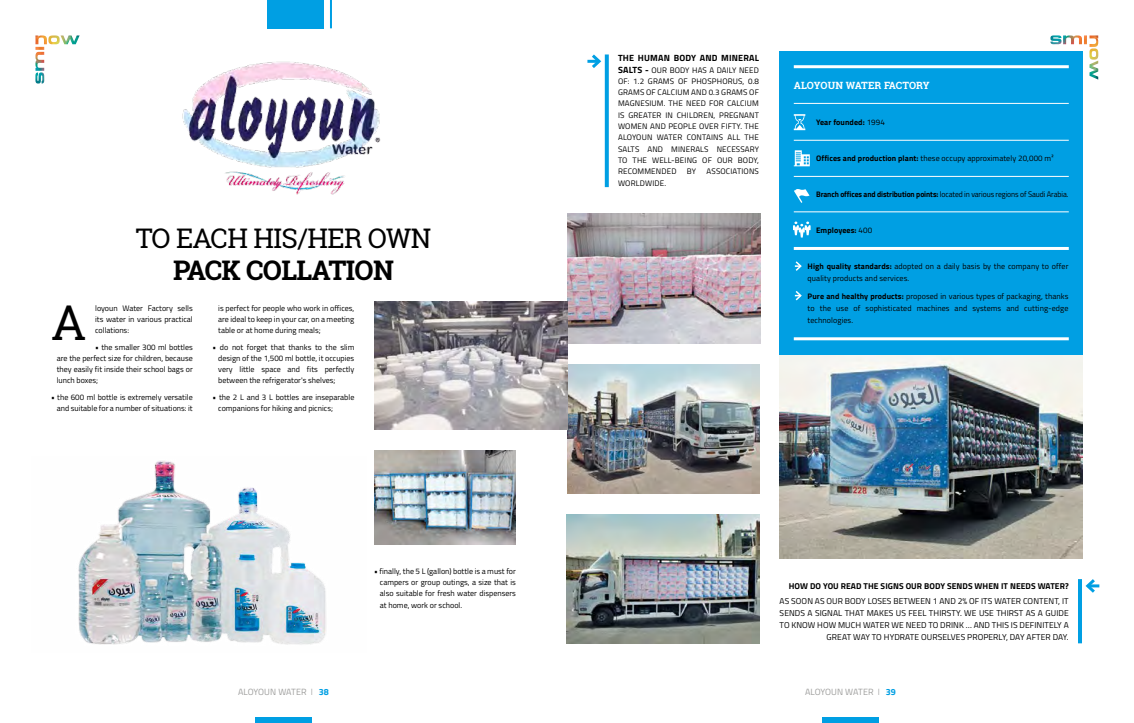
<style>
.page{position:relative;width:1134px;height:723px;background:#fff}
.page>*{position:absolute;margin:0;border:0;box-sizing:border-box;transform-origin:0 0}
.t1{font:48px "Roboto Slab";color:#000}
.t2{font:27px "Roboto Slab";letter-spacing:-.025em;color:#000}
.t3{font:700 27px "Roboto Slab";letter-spacing:-.025em;color:#000}
.t4{font:700 10px "Roboto Slab";letter-spacing:-.005em;color:#fff}
.t5{font:9px "Titillium Web";color:#9d9d9c}
.t6{font:700 9px "Titillium Web";letter-spacing:.02em;color:#000}
.t7{font:8.5px/12px "Titillium Web";letter-spacing:.01em;color:#000;text-align:right}
.t8{font:700 8.5px "Titillium Web";letter-spacing:.01em;color:#000}
.t9{font:8px/11px "Titillium Web";color:#000;text-align:justify}
.t10{font:8px "Titillium Web";color:#000;scale:.95 1}
.t11{font:700 8px "Titillium Web";letter-spacing:.01em;color:#000}
.t12{font:8px "Titillium Web";letter-spacing:.02em;color:#000}
.s1{font-weight:700;font-size:9px}
.s2{font-weight:400}
.s3{font-weight:700}
.s4{font-weight:300}
.s5{font-weight:700;color:#009fe3}
</style>
<div class="page">
<img style="left:1050px;top:35px;width:48px;height:25px">
<img style="left:35px;top:35px;width:45px;height:48px">
<div style="left:255px;top:717px;width:57px;height:6px;background:#009fe3"></div>
<div style="left:822px;top:717px;width:57px;height:6px;background:#009fe3"></div>
<div style="left:267px;top:0;width:57px;height:28px;background:#009fe3"></div>
<hr style="left:330px;top:0;width:2px;height:28px;background:#009fe3">
<hr style="left:1078px;top:579px;width:4px;height:64px;background:#009fe3">
<svg style="left:1085px;top:579px;width:14px;height:14px"></svg>
<svg style="left:605px;top:54px;width:4px;height:133px"></svg>
<svg style="left:587px;top:54px;width:15px;height:14px"></svg>
<img style="left:780px;top:354px;width:303px;height:204px">
<div style="left:780px;top:51px;width:303px;height:303px;background:#009fe3"></div>
<hr style="left:794px;top:65px;width:275px;height:3px;background:#fff">
<hr style="left:794px;top:103px;width:275px;height:1px;background:#fff">
<hr style="left:794px;top:140px;width:275px;height:1px;background:#fff">
<hr style="left:794px;top:176px;width:275px;height:1px;background:#fff">
<hr style="left:794px;top:212px;width:275px;height:1px;background:#fff">
<hr style="left:794px;top:247px;width:275px;height:3px;background:#fff">
<hr style="left:794px;top:337px;width:275px;height:3px;background:#fff">
<svg style="left:794px;top:291px;width:8px;height:10px"></svg>
<svg style="left:794px;top:261px;width:8px;height:10px"></svg>
<svg style="left:793px;top:221px;width:18px;height:16px"></svg>
<svg style="left:794px;top:189px;width:15px;height:14px"></svg>
<svg style="left:794px;top:150px;width:16px;height:16px"></svg>
<svg style="left:794px;top:114px;width:11px;height:16px"></svg>
<img style="left:567px;top:514px;width:192px;height:129px">
<img style="left:568px;top:364px;width:192px;height:129px">
<img style="left:567px;top:213px;width:193px;height:130px">
<img style="left:78px;top:461px;width:248px;height:184px">
<img style="left:374px;top:450px;width:142px;height:94px">
<img style="left:375px;top:302px;width:193px;height:127px">
<img style="left:182px;top:61px;width:199px;height:134px">
<h2 class="t2" style="left:136px;top:220px;width:297px">TO EACH HIS/HER OWN</h2>
<h2 class="t3" style="left:173px;top:252px;width:222px">PACK COLLATION</h2>
<h1 class="t1" style="left:51px;top:290px;width:37px">A</h1>
<p class="t9" style="left:218px;top:302px;width:138px">is perfect for people who work in offices, are ideal to keep in your car, on a meeting table or at home during meals;</p>
<p class="t9" style="left:218px;top:341px;width:138px;text-indent:-6px">• do not forget that thanks to the slim design of the 1,500 ml bottle, it occupies very little space and fits perfectly between the refrigerator's shelves;</p>
<p class="t9" style="left:218px;top:391px;width:138px;text-indent:-6px">• the 2 L and 3 L bottles are inseparable companions for hiking and picnics;</p>
<p class="t9" style="left:95px;top:302px;width:99px">loyoun Water Factory sells its water in various practical collations:</p>
<p class="t9" style="left:57px;top:341px;width:138px;text-indent:38px">• the smaller 300 ml bottles are the perfect size for children, because they easily fit inside their school bags or lunch boxes;</p>
<p class="t9" style="left:51px;top:391px;width:143px;text-align:right">• the 600 ml bottle is extremely versatile and suitable for a number of situations: it</p>
<p class="t9" style="left:380px;top:566px;width:138px;text-indent:-6px">• finally, the 5 L (gallon) bottle is a must for campers or group outings, a size that is also suitable for fresh water dispensers at home, work or school.</p>
<p class="t6" style="left:618px;top:51px;width:142px">THE HUMAN BODY AND MINERAL</p>
<p class="t9" style="left:618px;top:64px;width:142px;line-height:11.3px"><span class="s1">SALTS -</span> OUR BODY HAS A DAILY NEED OF: 1.2 GRAMS OF PHOSPHORUS, 0.8<br>GRAMS OF CALCIUM AND 0.3 GRAMS OF MAGNESIUM. THE NEED FOR CALCIUM IS GREATER IN CHILDREN, PREGNANT WOMEN AND PEOPLE OVER FIFTY. THE ALOYOUN WATER CONTAINS ALL THE SALTS AND MINERALS NECESSARY TO THE WELL-BEING OF OUR BODY, RECOMMENDED</p>
<p class="t9" style="left:687px;top:166px;width:11px">BY</p>
<p class="t12" style="left:707px;top:166px;width:54px">ASSOCIATIONS</p>
<p class="t12" style="left:618px;top:177px;width:50px">WORLDWIDE.</p>
<p class="t4" style="left:794px;top:79px;width:137px">ALOYOUN WATER FACTORY</p>
<p class="t11" style="left:816px;top:116px;width:70px">Year founded: <span class="s2">1994</span></p>
<p class="t9" style="left:816px;top:152px;width:239px"><span class="s3">Offices and production plant:</span> these occupy approximately 20,000 m²</p>
<p class="t10" style="left:816px;top:188px;width:267px"><span class="s3">Branch offices and distribution points:</span> located in various regions of Saudi Arabia.</p>
<p class="t11" style="left:816px;top:224px;width:57px">Employees: <span class="s2">400</span></p>
<p class="t9" style="left:808px;top:260px;width:262px;line-height:12px"><span class="s3">High quality standards:</span> adopted on a daily basis by the company to offer quality products and services.</p>
<p class="t9" style="left:808px;top:290px;width:262px;line-height:12px"><span class="s3">Pure and healthy products:</span> proposed in various types of packaging, thanks to the use of sophisticated machines and systems and cutting-edge technologies.</p>
<p class="t8" style="left:789px;top:579px;width:281px">HOW DO YOU READ THE SIGNS OUR BODY SENDS WHEN IT NEEDS WATER?</p>
<p class="t7" style="left:780px;top:594px;width:291px">AS SOON AS OUR BODY LOSES BETWEEN 1 AND 2% OF ITS WATER CONTENT, IT SENDS A SIGNAL THAT MAKES US FEEL THIRSTY. WE USE THIRST AS A GUIDE TO KNOW HOW MUCH WATER WE NEED TO DRINK … AND THIS IS DEFINITELY A GREAT WAY TO HYDRATE OURSELVES PROPERLY, DAY AFTER DAY.</p>
<p class="t5" style="left:238px;top:685px;width:92px">ALOYOUN WATER <span class="s4">I</span> <span class="s5">38</span></p>
<p class="t5" style="left:805px;top:685px;width:92px">ALOYOUN WATER <span class="s4">I</span> <span class="s5">39</span></p>
</div>
